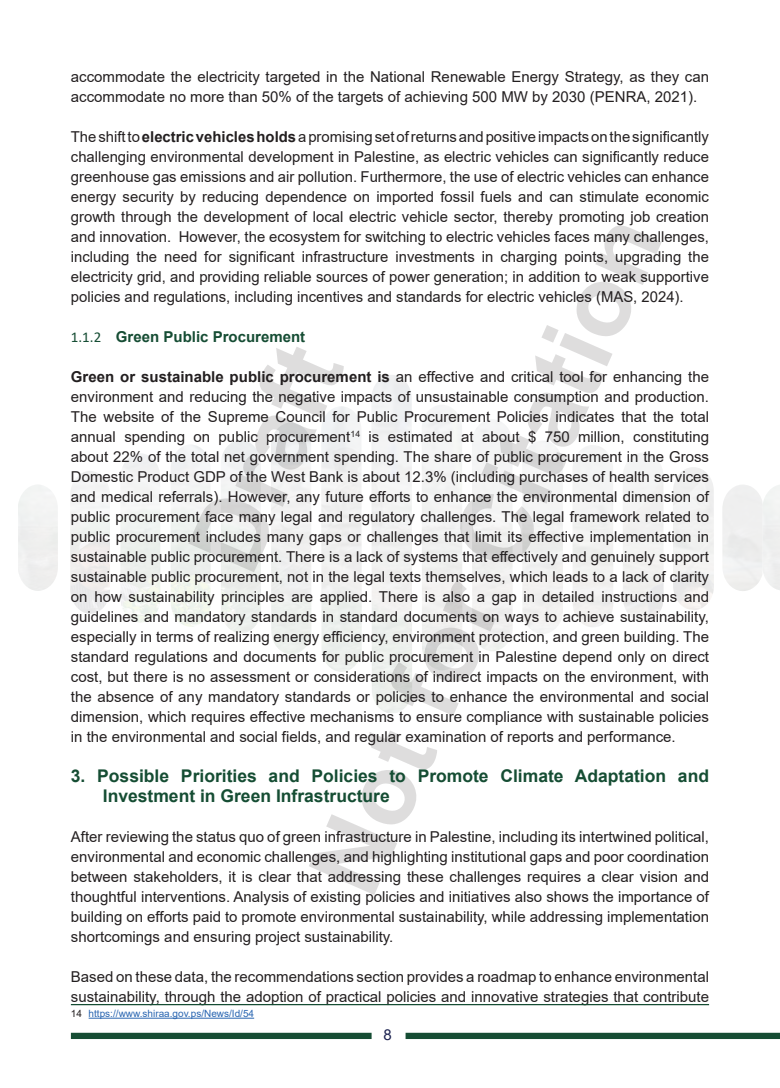
<style>
.page{position:relative;width:780px;height:1088px;background:#fff}
.page>*{position:absolute;margin:0;border:0;box-sizing:border-box;transform-origin:0 0}
.t1{font:700 100px "Arial";color:#231f20}
.t2{font:700 17.5px/20px "Arial";color:#154d33}
.t3{font:15px/20px "Arial";color:#231f20;text-align:justify}
.t4{font:700 15px "Arial";color:#164d34}
.t5{font:15px "Arial";color:#1c2250}
.t6{font:10px "Arial";color:#2865b1}
.s1{font-weight:700}
.s2{font-family:"Calibri";font-weight:400}
.s3{color:#231f20}
</style>
<div class="page">
<div style="left:405px;top:1033px;width:375px;height:6px;background:#164d34"></div>
<div style="left:71px;top:1033px;width:300px;height:6px;background:#164d34"></div>
<hr style="left:71px;top:1004px;width:638px;height:1px;background:#154d33">
<hr style="left:89px;top:1018px;width:165px;height:1px;background:#2865b1">
<p class="t3" style="left:71px;top:66px;width:639px">accommodate the electricity targeted in the National Renewable Energy Strategy, as they can accommodate no more than 50% of the targets of achieving 500 MW by 2030 (PENRA, 2021).</p>
<p class="t3" style="left:71px;top:126px;width:639px">The shift to <span class="s1">electric vehicles holds</span> a promising set of returns and positive impacts on the significantly challenging environmental development in Palestine, as electric vehicles can significantly reduce greenhouse gas emissions and air pollution. Furthermore, the use of electric vehicles can enhance energy security by reducing dependence on imported fossil fuels and can stimulate economic growth through the development of local electric vehicle sector, thereby promoting job creation and innovation. However, the ecosystem for switching to electric vehicles faces many challenges, including the need for significant infrastructure investments in charging points, upgrading the electricity grid, and providing reliable sources of power generation; in addition to weak supportive policies and regulations, including incentives and standards for electric vehicles (MAS, 2024).</p>
<p class="t4" style="left:71px;top:326px;width:236px"><span class="s2">1.1.2</span> Green Public Procurement</p>
<p class="t3" style="left:71px;top:366px;width:639px"><span class="s1">Green or sustainable public procurement is</span> an effective and critical tool for enhancing the environment and reducing the negative impacts of unsustainable consumption and production.<br>The website of the Supreme Council for Public Procurement Policies indicates that the total annual spending on public procurement<sup>14</sup> is estimated at about $ 750 million, constituting about 22% of the total net government spending. The share of public procurement in the Gross Domestic Product GDP of the West Bank is about 12.3% (including purchases of health services and medical referrals). However, any future efforts to enhance the environmental dimension of public procurement face many legal and regulatory challenges. The legal framework related to public procurement includes many gaps or challenges that limit its effective implementation in sustainable public procurement. There is a lack of systems that effectively and genuinely support sustainable public procurement, not in the legal texts themselves, which leads to a lack of clarity on how sustainability principles are applied. There is also a gap in detailed instructions and guidelines and mandatory standards in standard documents on ways to achieve sustainability, especially in terms of realizing energy efficiency, environment protection, and green building. The standard regulations and documents for public procurement in Palestine depend only on direct cost, but there is no assessment or considerations of indirect impacts on the environment, with the absence of any mandatory standards or policies to enhance the environmental and social dimension, which requires effective mechanisms to ensure compliance with sustainable policies in the environmental and social fields, and regular examination of reports and performance.</p>
<p class="t2" style="left:103px;top:766px;width:607px;text-indent:-32px">3. Possible Priorities and Policies to Promote Climate Adaptation and<br>Investment in Green Infrastructure</p>
<p class="t3" style="left:71px;top:826px;width:639px">After reviewing the status quo of green infrastructure in Palestine, including its intertwined political, environmental and economic challenges, and highlighting institutional gaps and poor coordination between stakeholders, it is clear that addressing these challenges requires a clear vision and thoughtful interventions. Analysis of existing policies and initiatives also shows the importance of building on efforts paid to promote environmental sustainability, while addressing implementation shortcomings and ensuring project sustainability.</p>
<p class="t3" style="left:71px;top:966px;width:639px">Based on these data, the recommendations section provides a roadmap to enhance environmental sustainability, through the adoption of practical policies and innovative strategies that contribute</p>
<p class="t6" style="left:71px;top:1007px;width:185px"><span class="s3">14</span> https://www.shiraa.gov.ps/News/Id/54</p>
<h1 class="t1" style="left:273px;top:858px;width:729px;rotate:-66deg">Not for Citation</h1>
<h1 class="t1" style="left:154px;top:536px;width:235px;rotate:-66deg">Draft</h1>
<p class="t5" style="left:383px;top:1025px;width:10px">8</p>
</div>
